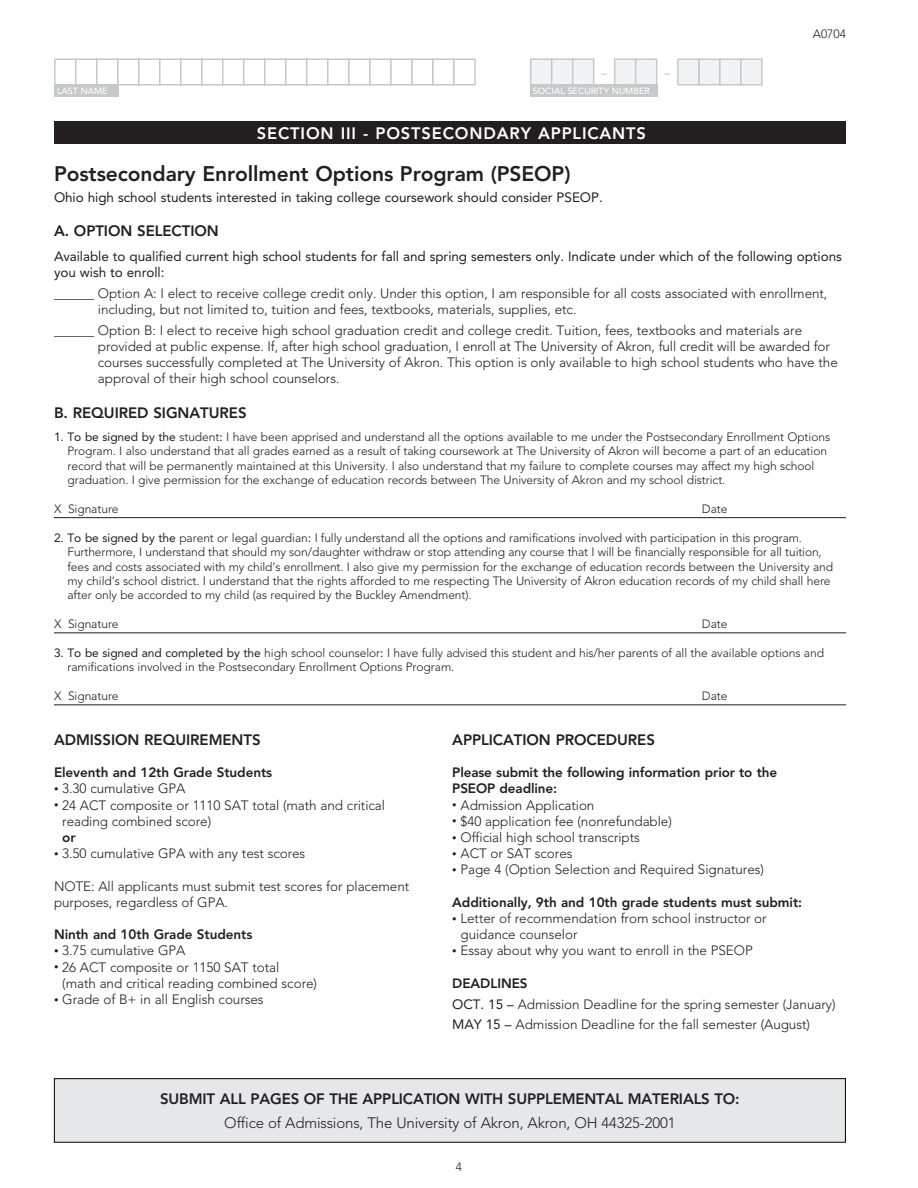
<style>
.page{position:relative;width:918px;height:1188px;background:#fff}
.page>*{position:absolute;margin:0;border:0;box-sizing:border-box;transform-origin:0 0}
.t1{font:800 21px "Avenir";letter-spacing:-.005em;color:#231f20}
.t2{font:800 16.5px "Avenir";letter-spacing:.05em;color:#fff}
.t3{font:800 15px "Avenir";letter-spacing:-.005em;color:#231f20}
.t4{font:300 15px "Avenir";letter-spacing:-.01em;color:#231f20}
.t5{font:300 13.5px/16.2px "Avenir";letter-spacing:-.005em;color:#231f20}
.t6{font:13.5px/16.2px "Avenir";letter-spacing:-.005em;color:#231f20}
.t7{font:800 13.5px/16.2px "Avenir";letter-spacing:-.005em;color:#231f20}
.t8{font:300 12px/14.4px "Avenir";letter-spacing:-.005em;color:#231f20}
.t9{font:500 12px "Avenir";color:#c7c8ca}
.t10{font:500 9px "Avenir";letter-spacing:-.005em;color:#fff}
.s1{font-weight:400}
.s2{font-size:9px}
.s3{font-weight:800}
</style>
<div class="page">
<div style="left:54px;top:59px;width:23px;height:27px;background:#fff;border:2px solid #c7c8ca"></div>
<div style="left:75px;top:58px;width:23px;height:28px;background:#fff;border:2px solid #c7c8ca"></div>
<div style="left:96px;top:58px;width:23px;height:28px;background:#fff;border:2px solid #c7c8ca"></div>
<div style="left:117px;top:58px;width:23px;height:28px;background:#fff;border:2px solid #c7c8ca"></div>
<div style="left:138px;top:58px;width:23px;height:28px;background:#fff;border:2px solid #c7c8ca"></div>
<div style="left:159px;top:58px;width:23px;height:28px;background:#fff;border:2px solid #c7c8ca"></div>
<div style="left:180px;top:58px;width:23px;height:28px;background:#fff;border:2px solid #c7c8ca"></div>
<div style="left:201px;top:59px;width:23px;height:27px;background:#fff;border:2px solid #c7c8ca"></div>
<div style="left:222px;top:58px;width:22px;height:28px;background:#fff;border:2px solid #c7c8ca"></div>
<div style="left:243px;top:58px;width:23px;height:28px;background:#fff;border:2px solid #c7c8ca"></div>
<div style="left:264px;top:58px;width:22px;height:28px;background:#fff;border:2px solid #c7c8ca"></div>
<div style="left:285px;top:58px;width:23px;height:28px;background:#fff;border:2px solid #c7c8ca"></div>
<div style="left:306px;top:58px;width:22px;height:28px;background:#fff;border:2px solid #c7c8ca"></div>
<div style="left:327px;top:58px;width:23px;height:28px;background:#fff;border:2px solid #c7c8ca"></div>
<div style="left:348px;top:59px;width:23px;height:27px;background:#fff;border:2px solid #c7c8ca"></div>
<div style="left:369px;top:58px;width:23px;height:28px;background:#fff;border:2px solid #c7c8ca"></div>
<div style="left:390px;top:58px;width:23px;height:28px;background:#fff;border:2px solid #c7c8ca"></div>
<div style="left:411px;top:58px;width:23px;height:28px;background:#fff;border:2px solid #c7c8ca"></div>
<div style="left:432px;top:58px;width:23px;height:28px;background:#fff;border:2px solid #c7c8ca"></div>
<div style="left:453px;top:58px;width:23px;height:28px;background:#fff;border:2px solid #c7c8ca"></div>
<div style="left:54px;top:84px;width:65px;height:13px;background:#c7c8ca"></div>
<div style="left:530px;top:58px;width:22px;height:28px;background:#f2f3f4;border:2px solid #c7c8ca"></div>
<div style="left:551px;top:58px;width:22px;height:28px;background:#f2f3f4;border:2px solid #c7c8ca"></div>
<div style="left:593px;top:58px;width:22px;height:28px;border:2px solid #fff"></div>
<div style="left:614px;top:58px;width:22px;height:28px;background:#f2f3f4;border:2px solid #c7c8ca"></div>
<div style="left:656px;top:59px;width:23px;height:27px;border:2px solid #fff"></div>
<div style="left:698px;top:58px;width:23px;height:28px;background:#f2f3f4;border:2px solid #c7c8ca"></div>
<div style="left:719px;top:58px;width:23px;height:28px;background:#f2f3f4;border:2px solid #c7c8ca"></div>
<div style="left:740px;top:58px;width:23px;height:28px;background:#f2f3f4;border:2px solid #c7c8ca"></div>
<div style="left:572px;top:58px;width:22px;height:28px;background:#f2f3f4;border:2px solid #c7c8ca"></div>
<div style="left:635px;top:58px;width:22px;height:28px;background:#f2f3f4;border:2px solid #c7c8ca"></div>
<div style="left:677px;top:58px;width:23px;height:28px;background:#f2f3f4;border:2px solid #c7c8ca"></div>
<div style="left:530px;top:84px;width:127px;height:13px;background:#c7c8ca"></div>
<div style="left:54px;top:122px;width:792px;height:22px;background:#231f20"></div>
<hr style="left:54px;top:517px;width:792px;height:1px;background:#231f20">
<hr style="left:54px;top:633px;width:792px;height:1px;background:#231f20">
<hr style="left:54px;top:705px;width:792px;height:1px;background:#231f20">
<div style="left:54px;top:1079px;width:791px;height:63px;background:#e6e7e9"></div>
<div style="left:54px;top:1078px;width:792px;height:65px;border:1px solid #000"></div>
<p class="t8" style="left:813px;top:26px;width:35px">A0704</p>
<p class="t9" style="left:601px;top:66px;width:7px">–</p>
<p class="t9" style="left:664px;top:66px;width:7px">–</p>
<p class="t10" style="left:533px;top:86px;width:119px">SOCIAL SECURITY NUMBER</p>
<p class="t2" style="left:257px;top:124px;width:391px">SECTION III - POSTSECONDARY APPLICANTS</p>
<p class="t1" style="left:54px;top:161px;width:518px">Postsecondary Enrollment Options Program (PSEOP)</p>
<p class="t6" style="left:54px;top:189px;width:550px">Ohio high school students interested in taking college coursework should consider PSEOP.</p>
<p class="t3" style="left:54px;top:222px;width:166px">A. OPTION SELECTION</p>
<p class="t6" style="left:54px;top:248px;width:789px">Available to qualified current high school students for fall and spring semesters only. Indicate under which of the following options you wish to enroll:</p>
<p class="t5" style="left:98px;top:285px;width:731px;text-indent:-44px">______ Option A: I elect to receive college credit only. Under this option, I am responsible for all costs associated with enrollment, including, but not limited to, tuition and fees, textbooks, materials, supplies, etc.</p>
<p class="t5" style="left:98px;top:322px;width:741px;text-indent:-44px">______ Option B: I elect to receive high school graduation credit and college credit. Tuition, fees, textbooks and materials are provided at public expense. If, after high school graduation, I enroll at The University of Akron, full credit will be awarded for courses successfully completed at The University of Akron. This option is only available to high school students who have the approval of their high school counselors.</p>
<p class="t3" style="left:54px;top:403px;width:194px">B. REQUIRED SIGNATURES</p>
<p class="t8" style="left:67px;top:430px;width:764px;text-indent:-13px"><span class="s1">1. To be signed by the</span> student<span class="s1">:</span> I have been apprised and understand all the options available to me under the Postsecondary Enrollment Options Program. I also understand that all grades earned as a result of taking coursework at The University of Akron will become a part of an education record that will be permanently maintained at this University. I also understand that my failure to complete courses may affect my high school graduation. I give permission for the exchange of education records between The University of Akron and my school district.</p>
<p class="t8" style="left:54px;top:502px;width:66px">X Signature</p>
<p class="t8" style="left:702px;top:502px;width:27px">Date</p>
<p class="t8" style="left:67px;top:530px;width:767px;text-indent:-13px"><span class="s1">2. To be signed by the</span> parent or legal guardian<span class="s1">:</span> I fully understand all the options and ramifications involved with participation in this program.<br>Furthermore, I understand that should my son/daughter withdraw or stop attending any course that I will be financially responsible for all tuition, fees and costs associated with my child’s enrollment. I also give my permission for the exchange of education records between the University and my child’s school district. I understand that the rights afforded to me respecting The University of Akron education records of my child shall here after only be accorded to my child (as required by the Buckley Amendment).</p>
<p class="t8" style="left:54px;top:617px;width:66px">X Signature</p>
<p class="t8" style="left:702px;top:617px;width:27px">Date</p>
<p class="t8" style="left:67px;top:646px;width:758px;text-indent:-13px"><span class="s1">3. To be signed and completed by the</span> high school counselor<span class="s1">:</span> I have fully advised this student and his/her parents of all the available options and ramifications involved in the Postsecondary Enrollment Options Program.</p>
<p class="t8" style="left:54px;top:689px;width:66px">X Signature</p>
<p class="t8" style="left:702px;top:689px;width:27px">Date</p>
<p class="t10" style="left:57px;top:86px;width:52px">LAST NAME</p>
<p class="t3" style="left:54px;top:731px;width:208px">ADMISSION REQUIREMENTS</p>
<p class="t7" style="left:54px;top:764px;width:220px">Eleventh and 12th Grade Students</p>
<p class="t5" style="left:54px;top:781px;width:133px"><span class="s2">•</span> 3.30 cumulative GPA</p>
<p class="t5" style="left:62px;top:797px;width:324px;text-indent:-8px"><span class="s2">•</span> 24 ACT composite or 1110 SAT total (math and critical reading combined score)<br><span class="s3">or</span></p>
<p class="t5" style="left:54px;top:846px;width:253px"><span class="s2">•</span> 3.50 cumulative GPA with any test scores</p>
<p class="t5" style="left:54px;top:878px;width:357px">NOTE: All applicants must submit test scores for placement purposes, regardless of GPA.</p>
<p class="t7" style="left:54px;top:926px;width:200px">Ninth and 10th Grade Students</p>
<p class="t5" style="left:54px;top:943px;width:133px"><span class="s2">•</span> 3.75 cumulative GPA</p>
<p class="t5" style="left:62px;top:959px;width:256px;text-indent:-8px"><span class="s2">•</span> 26 ACT composite or 1150 SAT total<br>(math and critical reading combined score)</p>
<p class="t5" style="left:54px;top:991px;width:211px"><span class="s2">•</span> Grade of B+ in all English courses</p>
<p class="t3" style="left:452px;top:731px;width:204px">APPLICATION PROCEDURES</p>
<p class="t7" style="left:452px;top:764px;width:326px">Please submit the following information prior to the<br>PSEOP deadline:</p>
<p class="t5" style="left:452px;top:797px;width:144px"><span class="s2">•</span> Admission Application</p>
<p class="t5" style="left:452px;top:813px;width:221px"><span class="s2">•</span> $40 application fee (nonrefundable)</p>
<p class="t5" style="left:452px;top:829px;width:189px"><span class="s2">•</span> Official high school transcripts</p>
<p class="t5" style="left:452px;top:846px;width:122px"><span class="s2">•</span> ACT or SAT scores</p>
<p class="t5" style="left:452px;top:862px;width:313px"><span class="s2">•</span> Page 4 (Option Selection and Required Signatures)</p>
<p class="t7" style="left:452px;top:894px;width:351px">Additionally, 9th and 10th grade students must submit:</p>
<p class="t5" style="left:460px;top:910px;width:308px;text-indent:-8px"><span class="s2">•</span> Letter of recommendation from school instructor or guidance counselor</p>
<p class="t5" style="left:452px;top:943px;width:302px"><span class="s2">•</span> Essay about why you want to enroll in the PSEOP</p>
<p class="t7" style="left:452px;top:975px;width:77px">DEADLINES</p>
<p class="t5" style="left:452px;top:996px;width:385px"><span class="s1">OCT. 15 –</span> Admission Deadline for the spring semester (January)</p>
<p class="t5" style="left:452px;top:1017px;width:359px"><span class="s1">MAY 15 –</span> Admission Deadline for the fall semester (August)</p>
<p class="t3" style="left:160px;top:1090px;width:581px">SUBMIT ALL PAGES OF THE APPLICATION WITH SUPPLEMENTAL MATERIALS TO:</p>
<p class="t4" style="left:224px;top:1114px;width:453px">Office of Admissions, The University of Akron, Akron, OH 44325-2001</p>
<p class="t8" style="left:456px;top:1160px;width:8px">4</p>
</div>
